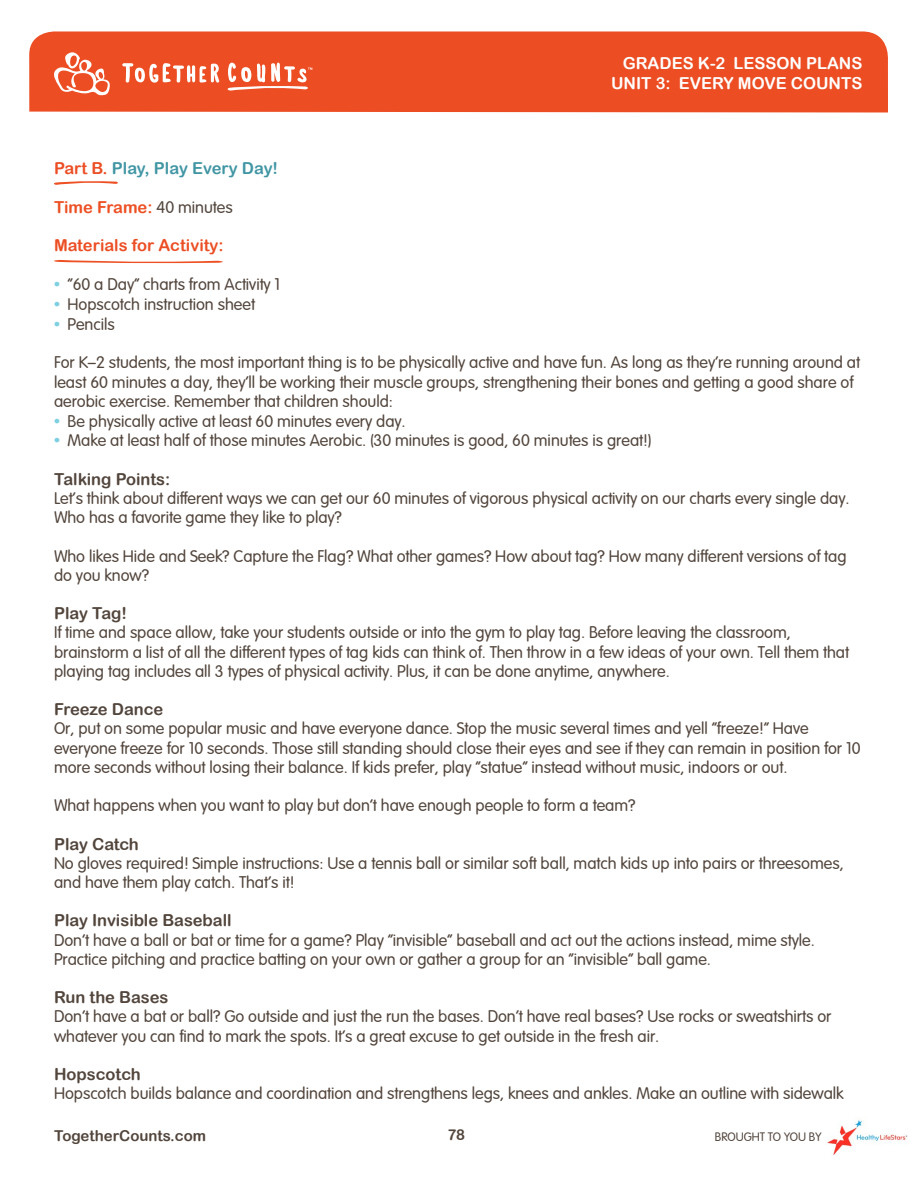
<style>
.page{position:relative;width:918px;height:1188px;background:#fff}
.page>*{position:absolute;margin:0;border:0;box-sizing:border-box;transform-origin:0 0}
.Body{font:16.5px/19.2px "Arial Rounded";color:#52453c}
.Body-2{font:16.5px "Arial Rounded MT Bold";color:#52453c}
.t1{font:16.5px/19.8px "Arial Rounded MT Bold";color:#fff;text-align:right}
.Subhead_orange{font:16.5px "Arial Rounded MT Bold";color:#4196a4}
.t2{font:16.5px "Arial Rounded MT Bold";color:#ec4e24}
.Body-3{font:16.5px "Arial Rounded MT Bold";color:#ed5023}
.t3{font:15px "Arial Rounded MT Bold";color:#52453c}
.t4{font:12px "Arial Rounded";color:#52453c}
.s1{color:#ec4e24}
.s2{font-family:"Arial Rounded";color:#52453c}
.s3{font-family:"Arial Rounded MT Bold";color:#7ed0e0}
</style>
<div class="page">
<div style="left:29px;top:31px;width:859px;height:81px;background:#ec4d23"></div>
<svg style="left:53px;top:52px;width:57px;height:44px"></svg>
<svg style="left:122px;top:63px;width:97px;height:20px"></svg>
<svg style="left:227px;top:63px;width:85px;height:28px"></svg>
<svg style="left:54px;top:181px;width:64px;height:4px"></svg>
<svg style="left:54px;top:260px;width:169px;height:4px"></svg>
<img style="left:827px;top:1120px;width:81px;height:36px">
<p class="t1" style="left:611px;top:53px;width:253px">GRADES K-2 LESSON PLANS<br>UNIT 3: EVERY MOVE COUNTS</p>
<p class="Subhead_orange" style="left:54px;top:158px;width:226px"><span class="s1">Part B.</span> Play, Play Every Day!</p>
<p class="Body-3" style="left:54px;top:197px;width:180px">Time Frame: <span class="s2">40 minutes</span></p>
<p class="t2" style="left:54px;top:236px;width:171px">Materials for Activity:</p>
<p class="Body" style="left:54px;top:274px;width:228px"><span class="s3">•</span> “60 a Day” charts from Activity 1</p>
<p class="Body" style="left:54px;top:293px;width:202px"><span class="s3">•</span> Hopscotch instruction sheet</p>
<p class="Body" style="left:54px;top:313px;width:62px"><span class="s3">•</span> Pencils</p>
<p class="Body" style="left:54px;top:352px;width:808px">For K–2 students, the most important thing is to be physically active and have fun. As long as they’re running around at least 60 minutes a day, they’ll be working their muscle groups, strengthening their bones and getting a good share of aerobic exercise. Remember that children should:</p>
<p class="Body" style="left:54px;top:410px;width:353px"><span class="s3">•</span> Be physically active at least 60 minutes every day.</p>
<p class="Body" style="left:54px;top:430px;width:599px"><span class="s3">•</span> Make at least half of those minutes Aerobic. (30 minutes is good, 60 minutes is great!)</p>
<p class="Body-2" style="left:54px;top:469px;width:118px">Talking Points:</p>
<p class="Body" style="left:54px;top:487px;width:797px">Let’s think about different ways we can get our 60 minutes of vigorous physical activity on our charts every single day.<br>Who has a favorite game they like to play?</p>
<p class="Body" style="left:54px;top:545px;width:794px">Who likes Hide and Seek? Capture the Flag? What other games? How about tag? How many different versions of tag do you know?</p>
<p class="Body-2" style="left:54px;top:604px;width:75px">Play Tag!</p>
<p class="Body" style="left:54px;top:622px;width:797px">If time and space allow, take your students outside or into the gym to play tag. Before leaving the classroom, brainstorm a list of all the different types of tag kids can think of. Then throw in a few ideas of your own. Tell them that playing tag includes all 3 types of physical activity. Plus, it can be done anytime, anywhere.</p>
<p class="Body-2" style="left:54px;top:700px;width:111px">Freeze Dance</p>
<p class="Body" style="left:54px;top:718px;width:808px">Or, put on some popular music and have everyone dance. Stop the music several times and yell “freeze!” Have everyone freeze for 10 seconds. Those still standing should close their eyes and see if they can remain in position for 10 more seconds without losing their balance. If kids prefer, play “statue” instead without music, indoors or out.</p>
<p class="Body" style="left:54px;top:795px;width:583px">What happens when you want to play but don’t have enough people to form a team?</p>
<p class="Body-2" style="left:54px;top:834px;width:86px">Play Catch</p>
<p class="Body" style="left:54px;top:852px;width:791px">No gloves required! Simple instructions: Use a tennis ball or similar soft ball, match kids up into pairs or threesomes, and have them play catch. That’s it!</p>
<p class="Body-2" style="left:54px;top:911px;width:179px">Play Invisible Baseball</p>
<p class="Body" style="left:54px;top:929px;width:762px">Don’t have a ball or bat or time for a game? Play “invisible” baseball and act out the actions instead, mime style.<br>Practice pitching and practice batting on your own or gather a group for an “invisible” ball game.</p>
<p class="Body-2" style="left:54px;top:988px;width:116px">Run the Bases</p>
<p class="Body" style="left:54px;top:1006px;width:779px">Don’t have a bat or ball? Go outside and just the run the bases. Don’t have real bases? Use rocks or sweatshirts or whatever you can find to mark the spots. It’s a great excuse to get outside in the fresh air.</p>
<p class="Body-2" style="left:54px;top:1064px;width:88px">Hopscotch</p>
<p class="Body" style="left:54px;top:1083px;width:791px">Hopscotch builds balance and coordination and strengthens legs, knees and ankles. Make an outline with sidewalk</p>
<p class="t3" style="left:54px;top:1127px;width:154px">TogetherCounts.com</p>
<p class="t3" style="left:447px;top:1126px;width:19px">78</p>
<p class="t4" style="left:715px;top:1128px;width:108px">BROUGHT TO YOU BY</p>
</div>
